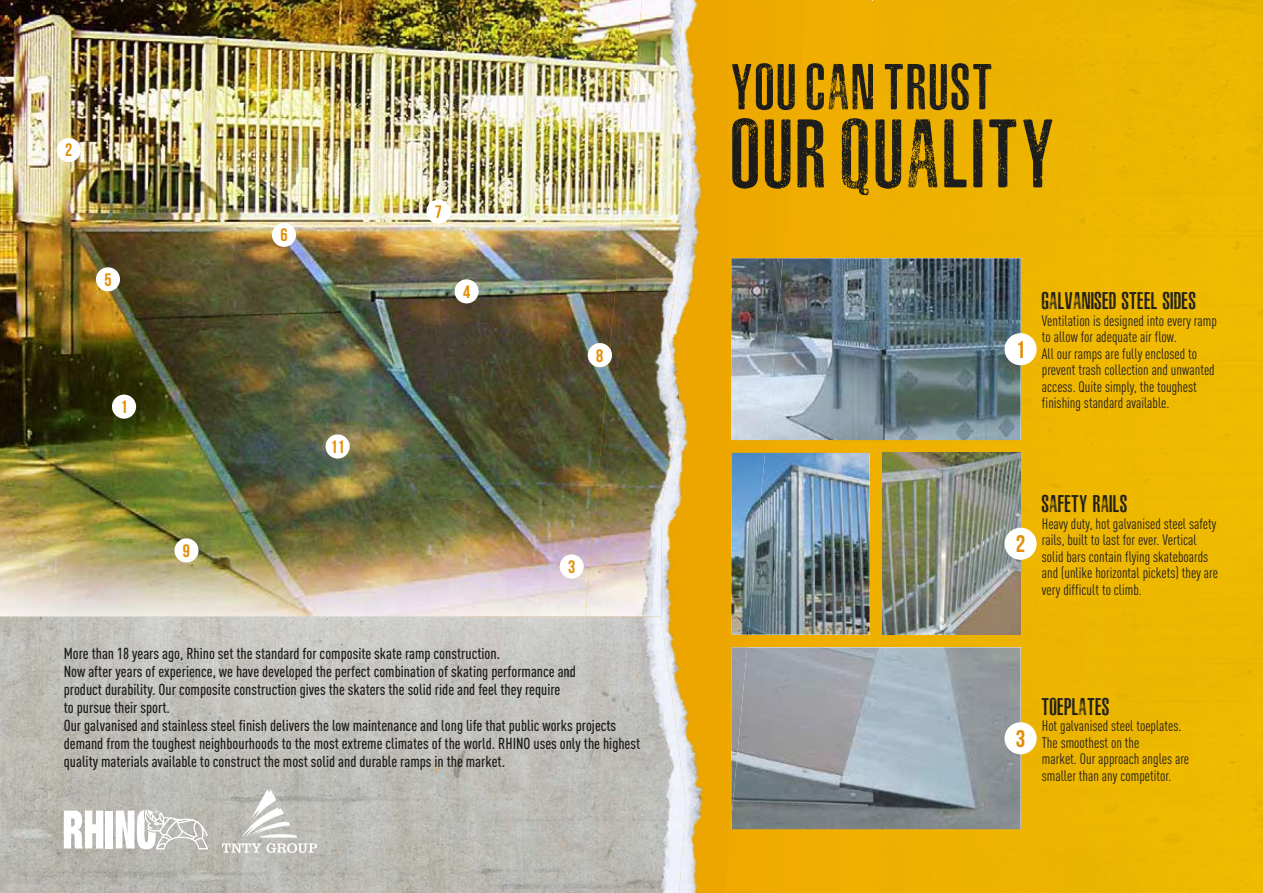
<style>
.page{position:relative;width:1263px;height:893px;background:#fff}
.page>*{position:absolute;margin:0;border:0;box-sizing:border-box;transform-origin:0 0}
.t1{font:90px "ASPHALTICSCRATCHROUNDEDPERSONAL";letter-spacing:.06em;color:#1d1d1b}
.t2{font:60px "ASPHALTICSCRATCHROUNDEDPERSONAL";letter-spacing:.06em;color:#1d1d1b}
.t3{font:700 24px "Bebas Neue";color:#e28e04}
.t4{font:22.5px "ASPHALTICSCRATCHROUNDEDPERSONAL";letter-spacing:.04em;color:#1d1d1b}
.t5{font:700 18px "Bebas Neue";color:#e28e04}
.t6{font:500 15.75px/18px "DIN Cond";color:#1d1d1b}
.t7{font:15px/16.5px "DIN Cond";color:#1d1d1b}
</style>
<div class="page">
<img style="left:0;top:0;width:460px;height:617px">
<img style="left:0;top:617px;width:460px;height:276px">
<div style="left:731px;top:0;width:142px;height:893px;background:#f0ae00"></div>
<img style="left:460px;top:0;width:125px;height:514px">
<img style="left:460px;top:514px;width:125px;height:103px">
<img style="left:460px;top:617px;width:100px;height:276px">
<div style="left:807px;top:63px;width:66px;height:47px;background:#f0af00"></div>
<div style="left:807px;top:118px;width:66px;height:77px;background:#f0af00"></div>
<div style="left:873px;top:0;width:390px;height:893px;background:#eeb700"></div>
<img style="left:1014px;top:0;width:249px;height:1px">
<div style="left:873px;top:63px;width:118px;height:47px;background:#edb000"></div>
<div style="left:873px;top:118px;width:179px;height:77px;background:#eeb200"></div>
<img style="left:731px;top:647px;width:289px;height:182px">
<img style="left:783px;top:258px;width:237px;height:182px">
<img style="left:766px;top:453px;width:104px;height:182px">
<img style="left:882px;top:453px;width:138px;height:182px">
<div style="left:1004px;top:333px;width:33px;height:32px;background:#fff;border-radius:50%"></div>
<div style="left:112px;top:395px;width:24px;height:24px;background:#fff;border-radius:50%"></div>
<div style="left:454px;top:279px;width:25px;height:24px;background:#fff;border-radius:50%"></div>
<div style="left:96px;top:267px;width:24px;height:24px;background:#fff;border-radius:50%"></div>
<div style="left:272px;top:223px;width:24px;height:24px;background:#fff;border-radius:50%"></div>
<div style="left:426px;top:200px;width:24px;height:24px;background:#fff;border-radius:50%"></div>
<div style="left:174px;top:538px;width:25px;height:24px;background:#fff;border-radius:50%"></div>
<div style="left:326px;top:434px;width:24px;height:25px;background:#fff;border-radius:50%"></div>
<div style="left:1004px;top:528px;width:33px;height:32px;background:#fff;border-radius:50%"></div>
<div style="left:57px;top:138px;width:24px;height:24px;background:#fff;border-radius:50%"></div>
<div style="left:1004px;top:722px;width:33px;height:32px;background:#fff;border-radius:50%"></div>
<div style="left:560px;top:554px;width:24px;height:25px;background:#fff;border-radius:50%"></div>
<div style="left:693px;top:0;width:114px;height:259px;background:#eda800"></div>
<div style="left:686px;top:254px;width:45px;height:425px;background:#eda600"></div>
<img style="left:686px;top:679px;width:45px;height:214px">
<img style="left:702px;top:367px;width:64px;height:319px">
<img style="left:585px;top:0;width:108px;height:617px">
<img style="left:560px;top:617px;width:126px;height:276px">
<img style="left:732px;top:63px;width:69px;height:47px">
<img style="left:732px;top:118px;width:64px;height:77px">
<img style="left:731px;top:647px;width:16px;height:172px">
<img style="left:731px;top:258px;width:52px;height:182px">
<img style="left:731px;top:453px;width:34px;height:182px">
<img style="left:609px;top:349px;width:3px;height:14px">
<svg style="left:64px;top:810px;width:39px;height:38px"></svg>
<div style="left:106px;top:810px;width:7px;height:38px;background:#fff"></div>
<svg style="left:116px;top:809px;width:92px;height:40px"></svg>
<img style="left:223px;top:789px;width:94px;height:63px">
<p class="t5" style="left:65px;top:140px;width:9px">2</p>
<p class="t5" style="left:104px;top:270px;width:9px">5</p>
<p class="t5" style="left:120px;top:397px;width:9px">1</p>
<p class="t5" style="left:183px;top:541px;width:9px">9</p>
<p class="t5" style="left:280px;top:225px;width:9px">6</p>
<p class="t5" style="left:330px;top:437px;width:16px">11</p>
<p class="t5" style="left:435px;top:202px;width:9px">7</p>
<p class="t5" style="left:463px;top:282px;width:9px">4</p>
<p class="t5" style="left:596px;top:345px;width:9px">8</p>
<p class="t5" style="left:568px;top:557px;width:9px">3</p>
<p class="t6" style="left:64px;top:644px;width:578px">More than 18 years ago, Rhino set the standard for composite skate ramp construction.<br>Now after years of experience, we have developed the perfect combination of skating performance and<br>product durability. Our composite construction gives the skaters the solid ride and feel they require<br>to pursue their sport.<br>Our galvanised and stainless steel finish delivers the low maintenance and long life that public works projects demand from the toughest neighbourhoods to the most extreme climates of the world. RHINO uses only the highest quality materials available to construct the most solid and durable ramps in the market.</p>
<h2 class="t2" style="left:731px;top:50px;width:262px">YOU CAN TRUST</h2>
<h1 class="t1" style="left:731px;top:98px;width:323px">OUR QUALITY</h1>
<h3 class="t3" style="left:1016px;top:336px;width:11px">1</h3>
<h3 class="t4" style="left:1042px;top:287px;width:155px">GALVANISED STEEL SIDES</h3>
<p class="t7" style="left:1042px;top:312px;width:176px">Ventilation is designed into every ramp to allow for adequate air flow.<br>All our ramps are fully enclosed to prevent trash collection and unwanted access. Quite simply, the toughest finishing standard available.</p>
<h3 class="t3" style="left:1016px;top:531px;width:11px">2</h3>
<h3 class="t4" style="left:1042px;top:490px;width:86px">SAFETY RAILS</h3>
<p class="t7" style="left:1042px;top:515px;width:178px">Heavy duty, hot galvanised steel safety rails, built to last for ever. Vertical solid bars contain flying skateboards and (unlike horizontal pickets) they are very difficult to climb.</p>
<h3 class="t3" style="left:1016px;top:725px;width:11px">3</h3>
<h3 class="t4" style="left:1042px;top:692px;width:69px">TOEPLATES</h3>
<p class="t7" style="left:1042px;top:718px;width:149px">Hot galvanised steel toeplates.<br>The smoothest on the<br>market. Our approach angles are smaller than any competitor.</p>
</div>
